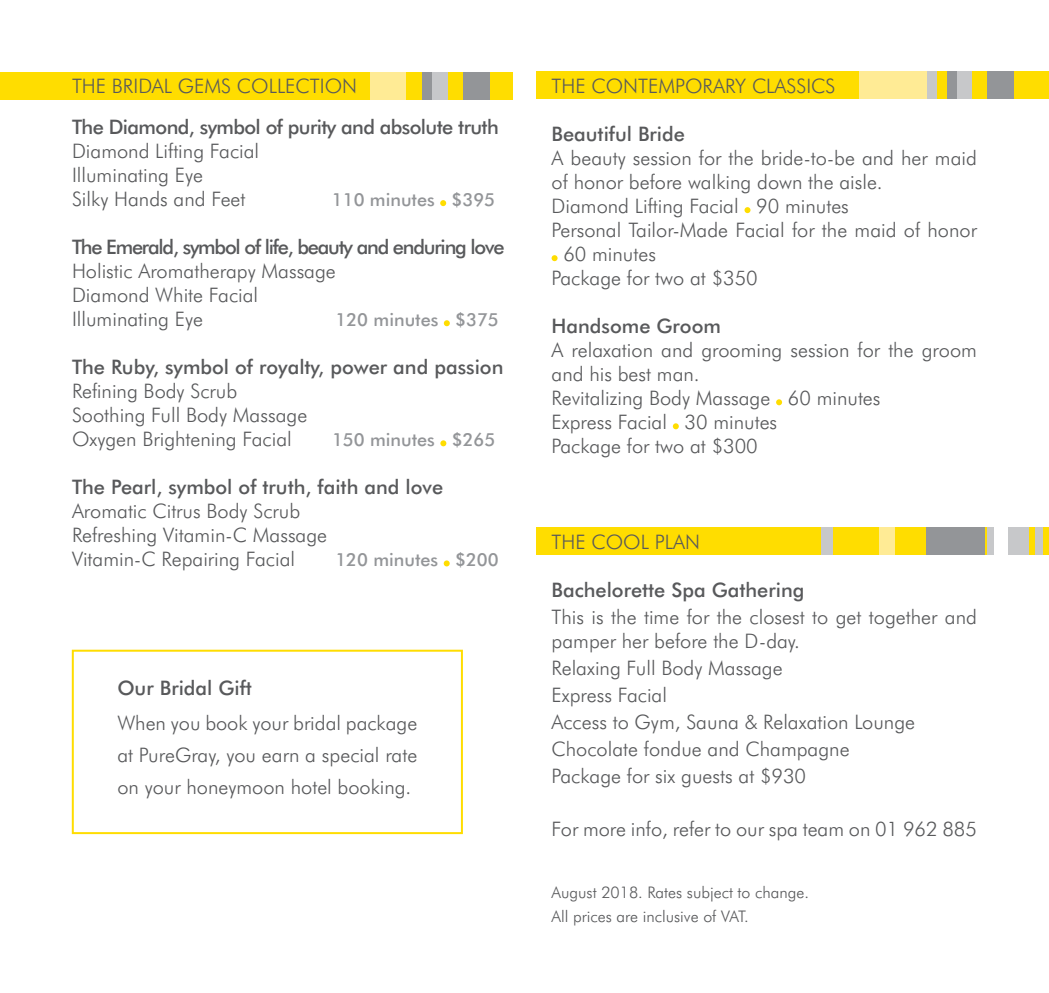
<style>
.page{position:relative;width:1049px;height:993px;background:#fff}
.page>*{position:absolute;margin:0;border:0;box-sizing:border-box;transform-origin:0 0}
.t1{font:300 20px/24px "Futura BT";color:#58595b}
.t2{font:500 20px "Futura BT";color:#58595b}
.t3{font:500 20px "Futura BT";letter-spacing:-.06em;color:#58595b}
.t4{font:500 20px "Futura BT";letter-spacing:-.03em;color:#58595b}
.t5{font:500 18px "Futura BT";color:#939598}
.t6{font:300 16px/24px "Futura BT";color:#58595b}
</style>
<div class="page">
<div style="left:536px;top:527px;width:513px;height:27px;background:#fd0"></div>
<div style="left:879px;top:527px;width:16px;height:27px;background:#ffeb95"></div>
<div style="left:988px;top:527px;width:41px;height:27px;background:#c7c8ca"></div>
<div style="left:994px;top:527px;width:14px;height:27px;background:#fff"></div>
<div style="left:821px;top:527px;width:11px;height:27px;background:#c7c8ca"></div>
<div style="left:926px;top:527px;width:58px;height:27px;background:#939598"></div>
<div style="left:1036px;top:527px;width:7px;height:27px;background:#c7c8ca"></div>
<div style="left:536px;top:71px;width:513px;height:28px;background:#fd0"></div>
<div style="left:859px;top:71px;width:71px;height:28px;background:#ffeb95"></div>
<div style="left:987px;top:71px;width:27px;height:28px;background:#939598"></div>
<div style="left:956px;top:71px;width:16px;height:28px;background:#c7c8ca"></div>
<div style="left:927px;top:71px;width:10px;height:28px;background:#c7c8ca"></div>
<div style="left:947px;top:71px;width:9px;height:28px;background:#939598"></div>
<div style="left:0;top:72px;width:512px;height:27px;background:#fd0"></div>
<div style="left:370px;top:72px;width:36px;height:27px;background:#ffeb95"></div>
<div style="left:463px;top:72px;width:27px;height:27px;background:#939598"></div>
<div style="left:432px;top:72px;width:15px;height:27px;background:#c7c8ca"></div>
<div style="left:422px;top:72px;width:10px;height:27px;background:#939598"></div>
<svg style="left:440px;top:200px;width:6px;height:6px"></svg>
<svg style="left:444px;top:320px;width:6px;height:6px"></svg>
<svg style="left:440px;top:440px;width:6px;height:6px"></svg>
<svg style="left:444px;top:560px;width:6px;height:6px"></svg>
<svg style="left:744px;top:207px;width:6px;height:6px"></svg>
<svg style="left:551px;top:255px;width:6px;height:6px"></svg>
<svg style="left:776px;top:399px;width:6px;height:6px"></svg>
<svg style="left:673px;top:423px;width:6px;height:6px"></svg>
<div style="left:72px;top:649px;width:391px;height:184px;border:2px solid #fd0"></div>
<p class="t1" style="left:72px;top:74px;width:287px">THE BRIDAL GEMS COLLECTION</p>
<p class="t4" style="left:72px;top:115px;width:428px">The Diamond, symbol of purity and absolute truth</p>
<p class="t1" style="left:72px;top:139px;width:189px">Diamond Lifting Facial<br>Illuminating Eye<br>Silky Hands and Feet</p>
<p class="t5" style="left:332px;top:189px;width:165px">110 minutes $395</p>
<p class="t3" style="left:72px;top:235px;width:434px">The Emerald, symbol of life, beauty and enduring love</p>
<p class="t1" style="left:72px;top:259px;width:265px">Holistic Aromatherapy Massage<br>Diamond White Facial<br>Illuminating Eye</p>
<p class="t5" style="left:336px;top:309px;width:165px">120 minutes $375</p>
<p class="t2" style="left:72px;top:355px;width:433px">The Ruby, symbol of royalty, power and passion</p>
<p class="t1" style="left:72px;top:379px;width:237px">Refining Body Scrub<br>Soothing Full Body Massage<br>Oxygen Brightening Facial</p>
<p class="t5" style="left:332px;top:429px;width:165px">150 minutes $265</p>
<p class="t2" style="left:72px;top:475px;width:373px">The Pearl, symbol of truth, faith and love</p>
<p class="t1" style="left:72px;top:499px;width:257px">Aromatic Citrus Body Scrub<br>Refreshing Vitamin-C Massage<br>Vitamin-C Repairing Facial</p>
<p class="t5" style="left:335px;top:549px;width:165px">120 minutes $200</p>
<p class="t2" style="left:117px;top:675px;width:136px">Our Bridal Gift</p>
<p class="t1" style="left:117px;top:706px;width:302px;line-height:32px;text-align:justify">When you book your bridal package at PureGray, you earn a special rate on your honeymoon hotel booking.</p>
<p class="t1" style="left:551px;top:74px;width:285px">THE CONTEMPORARY CLASSICS</p>
<p class="t2" style="left:551px;top:122px;width:135px">Beautiful Bride</p>
<p class="t1" style="left:551px;top:146px;width:427px">A beauty session for the bride-to-be and her maid</p>
<p class="t1" style="left:551px;top:170px;width:333px">of honor before walking down the aisle.</p>
<p class="t1" style="left:551px;top:194px;width:299px">Diamond Lifting Facial 90 minutes</p>
<p class="t1" style="left:551px;top:218px;width:427px">Personal Tailor-Made Facial for the maid of honor</p>
<p class="t1" style="left:563px;top:242px;width:94px">60 minutes</p>
<p class="t1" style="left:551px;top:266px;width:208px">Package for two at $350</p>
<p class="t2" style="left:551px;top:314px;width:171px">Handsome Groom</p>
<p class="t1" style="left:551px;top:338px;width:427px">A relaxation and grooming session for the groom and his best man.<br>Revitalizing Body Massage 60 minutes<br>Express Facial 30 minutes<br>Package for two at $300</p>
<p class="t1" style="left:551px;top:530px;width:150px">THE COOL PLAN</p>
<p class="t2" style="left:551px;top:578px;width:254px">Bachelorette Spa Gathering</p>
<p class="t1" style="left:551px;top:605px;width:427px">This is the time for the closest to get together and pamper her before the D-day.</p>
<p class="t1" style="left:551px;top:654px;width:365px;line-height:26.8px">Relaxing Full Body Massage<br>Express Facial<br>Access to Gym, Sauna &amp; Relaxation Lounge<br>Chocolate fondue and Champagne<br>Package for six guests at $930</p>
<p class="t1" style="left:551px;top:816px;width:427px">For more info, refer to our spa team on 01 962 885</p>
<p class="t6" style="left:551px;top:879px;width:259px">August 2018. Rates subject to change.<br>All prices are inclusive of VAT.</p>
</div>
